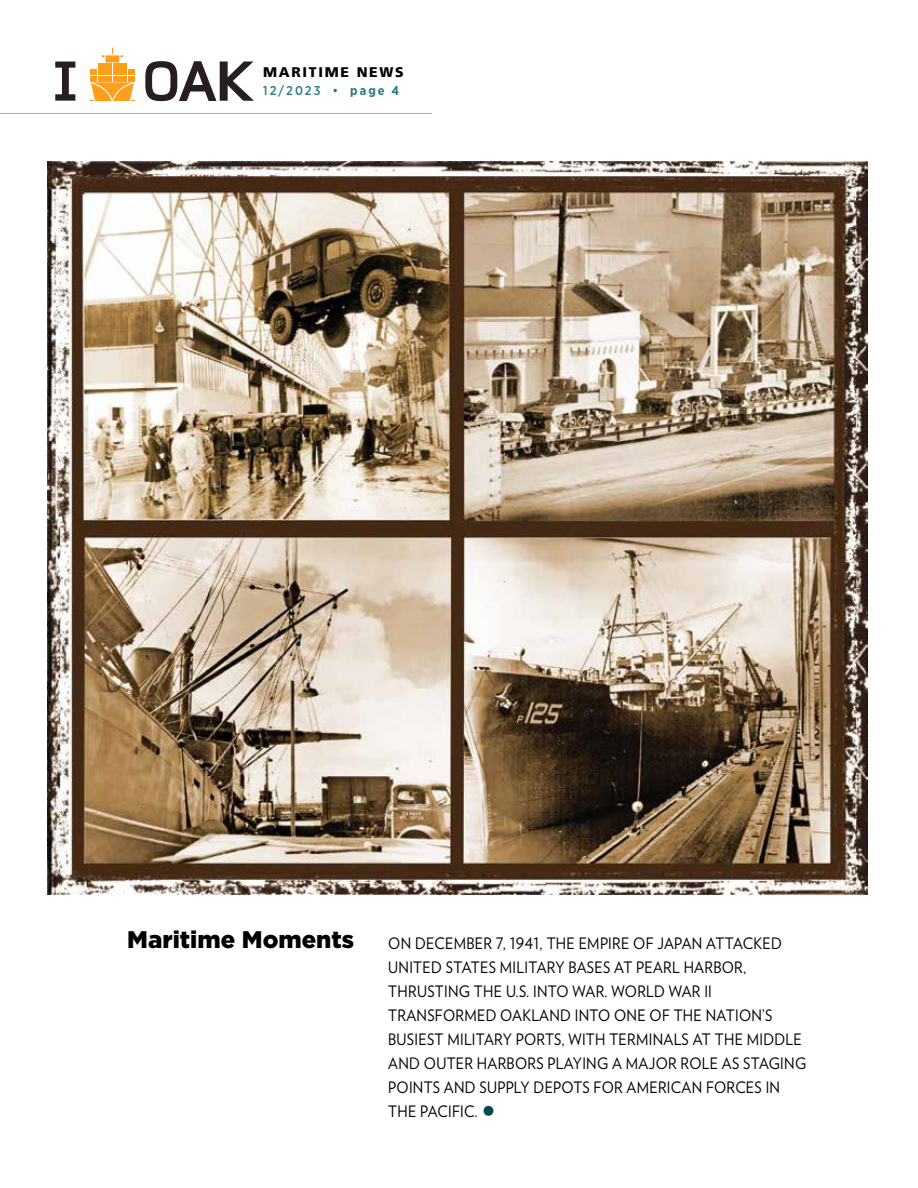
<style>
.page{position:relative;width:918px;height:1188px;background:#fff}
.page>*{position:absolute;margin:0;border:0;box-sizing:border-box;transform-origin:0 0}
.t1{font:36px "Verlag";color:#00474f}
.t2{font:900 24px "Gotham";color:#000}
.t3{font:15.75px/24px "Verlag";letter-spacing:.02em;color:#000;scale:.92 1}
.t4{font:900 14.1px "Frutiger LT Std";letter-spacing:.12em;color:#000}
.t5{font:500 12.75px "Gotham Narrow";letter-spacing:.16em;color:#2c7b80}
.s1{font-weight:700}
</style>
<div class="page">
<svg style="left:55px;top:62px;width:20px;height:39px"></svg>
<svg style="left:145px;top:61px;width:109px;height:40px"></svg>
<svg style="left:89px;top:47px;width:46px;height:54px"></svg>
<hr style="left:0;top:113px;width:432px;height:1px;background:#ff9e18">
<img style="left:47px;top:162px;width:821px;height:733px">
<p class="t4" style="left:263px;top:63px;width:142px">MARITIME NEWS</p>
<p class="t5" style="left:263px;top:82px;width:138px">12/2023 • <span class="s1">page 4</span></p>
<h2 class="t2" style="left:127px;top:923px;width:228px">Maritime Moments</h2>
<p class="t3" style="left:388px;top:930px;width:456px">ON DECEMBER 7, 1941, THE EMPIRE OF JAPAN ATTACKED UNITED STATES MILITARY BASES AT PEARL HARBOR, THRUSTING THE U.S. INTO WAR. WORLD WAR II TRANSFORMED OAKLAND INTO ONE OF THE NATION’S BUSIEST MILITARY PORTS, WITH TERMINALS AT THE MIDDLE AND OUTER HARBORS PLAYING A MAJOR ROLE AS STAGING POINTS AND SUPPLY DEPOTS FOR AMERICAN FORCES IN THE PACIFIC.</p>
<h1 class="t1" style="left:482px;top:1084px;width:15px">•</h1>
</div>
